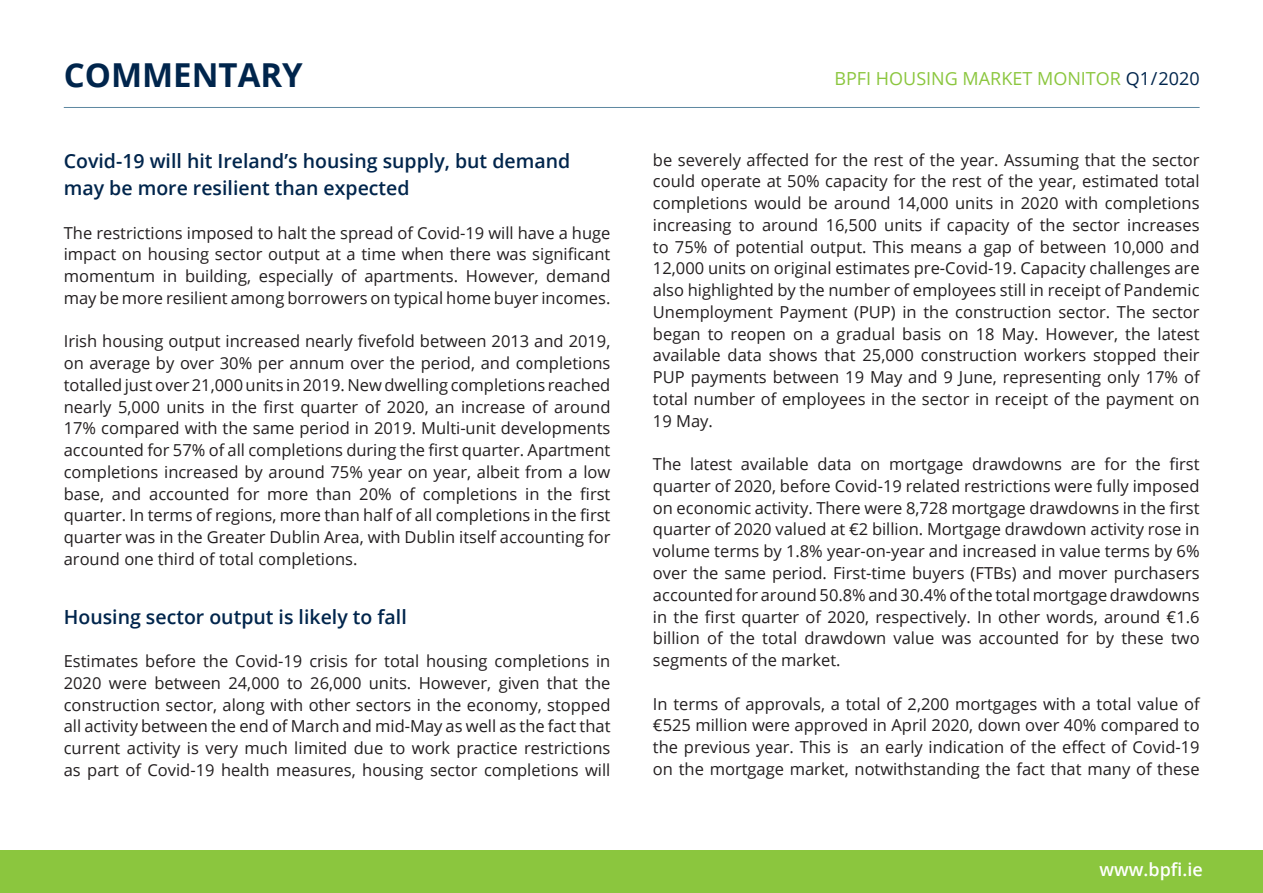
<style>
.page{position:relative;width:1263px;height:893px;background:#fff}
.page>*{position:absolute;margin:0;border:0;box-sizing:border-box;transform-origin:0 0}
.t1{font:700 33px "Open Sans";color:#00254c}
.t2{font:600 19.5px/27px "Open Sans";color:#00254c}
.t3{font:18px "Open Sans";color:#8bc63e}
.t4{font:600 18px "Open Sans";color:#fff}
.t5{font:16.5px/21.8px "Open Sans";color:#231f20;text-align:justify}
.s1{color:#00254c}
</style>
<div class="page">
<div style="left:0;top:850px;width:1263px;height:43px;background:#8bc63e"></div>
<hr style="left:64px;top:107px;width:1135px;height:1px;background:#5c87a1">
<p class="t1" style="left:64px;top:51px;width:241px">COMMENTARY</p>
<p class="t2" style="left:64px;top:147px;width:508px">Covid-19 will hit Ireland’s housing supply, but demand may be more resilient than expected</p>
<p class="t5" style="left:64px;top:221px;width:548px">The restrictions imposed to halt the spread of Covid-19 will have a huge impact on housing sector output at a time when there was significant momentum in building, especially of apartments. However, demand may be more resilient among borrowers on typical home buyer incomes.</p>
<p class="t5" style="left:64px;top:330px;width:548px">Irish housing output increased nearly fivefold between 2013 and 2019, on average by over 30% per annum over the period, and completions totalled just over 21,000 units in 2019. New dwelling completions reached nearly 5,000 units in the first quarter of 2020, an increase of around 17% compared with the same period in 2019. Multi-unit developments accounted for 57% of all completions during the first quarter. Apartment completions increased by around 75% year on year, albeit from a low base, and accounted for more than 20% of completions in the first quarter. In terms of regions, more than half of all completions in the first quarter was in the Greater Dublin Area, with Dublin itself accounting for around one third of total completions.</p>
<p class="t2" style="left:64px;top:603px;width:344px">Housing sector output is likely to fall</p>
<p class="t5" style="left:64px;top:650px;width:548px">Estimates before the Covid-19 crisis for total housing completions in 2020 were between 24,000 to 26,000 units. However, given that the construction sector, along with other sectors in the economy, stopped all activity between the end of March and mid-May as well as the fact that current activity is very much limited due to work practice restrictions as part of Covid-19 health measures, housing sector completions will</p>
<p class="t3" style="left:834px;top:66px;width:367px">BPFI HOUSING MARKET MONITOR <span class="s1">Q1/2020</span></p>
<p class="t5" style="left:653px;top:148px;width:548px">be severely affected for the rest of the year. Assuming that the sector could operate at 50% capacity for the rest of the year, estimated total completions would be around 14,000 units in 2020 with completions increasing to around 16,500 units if capacity of the sector increases to 75% of potential output. This means a gap of between 10,000 and 12,000 units on original estimates pre-Covid-19. Capacity challenges are also highlighted by the number of employees still in receipt of Pandemic Unemployment Payment (PUP) in the construction sector. The sector began to reopen on a gradual basis on 18 May. However, the latest available data shows that 25,000 construction workers stopped their PUP payments between 19 May and 9 June, representing only 17% of total number of employees in the sector in receipt of the payment on 19 May.</p>
<p class="t5" style="left:653px;top:453px;width:548px">The latest available data on mortgage drawdowns are for the first quarter of 2020, before Covid-19 related restrictions were fully imposed on economic activity. There were 8,728 mortgage drawdowns in the first quarter of 2020 valued at €2 billion. Mortgage drawdown activity rose in volume terms by 1.8% year-on-year and increased in value terms by 6% over the same period. First-time buyers (FTBs) and mover purchasers accounted for around 50.8% and 30.4% of the total mortgage drawdowns in the first quarter of 2020, respectively. In other words, around €1.6 billion of the total drawdown value was accounted for by these two segments of the market.</p>
<p class="t5" style="left:653px;top:692px;width:548px">In terms of approvals, a total of 2,200 mortgages with a total value of €525 million were approved in April 2020, down over 40% compared to the previous year. This is an early indication of the effect of Covid-19 on the mortgage market, notwithstanding the fact that many of these</p>
<p class="t4" style="left:1099px;top:857px;width:105px">www.bpfi.ie</p>
</div>
